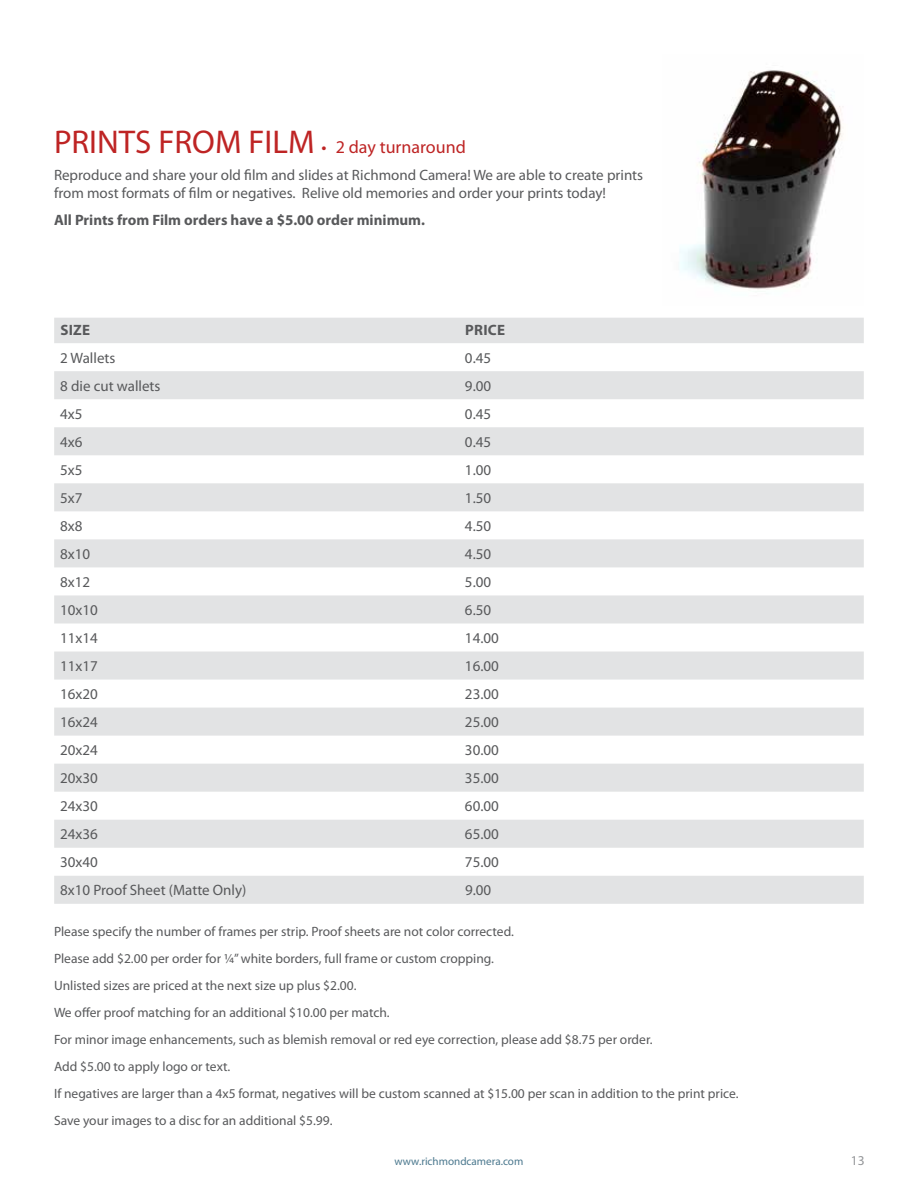
<style>
.page{position:relative;width:918px;height:1188px;background:#fff}
.page>*{position:absolute;margin:0;border:0;box-sizing:border-box;transform-origin:0 0}
.t1{font:33px "Myriad Pro";color:#be2424}
.t2{font:18px "Myriad Pro";color:#be2424}
.t3{font:15px/18px "Myriad Pro";color:#58595b}
.t4{font:700 15px "Myriad Pro";color:#58595b}
.t5{font:13.5px/27px "Myriad Pro";color:#58595b}
.t6{font:13.5px "Myriad Pro";color:#939598}
.t7{font:11.1px "Myriad Pro";color:#4b788e}
.s1{font-size:33px}
</style>
<div class="page">
<svg style="left:54px;top:318px;width:810px;height:586px;fill:#e2e3e4"></svg>
<img style="left:679px;top:70px;width:164px;height:220px">
<h1 class="t1" style="left:54px;top:122px;width:17px">PRINTS</h1>
<h2 class="t2" style="left:158px;top:136px;width:309px"><span class="s1">FROM FILM</span> • 2 day turnaround</h2>
<p class="t3" style="left:54px;top:166px;width:591px">Reproduce and share your old film and slides at Richmond Camera! We are able to create prints from most formats of film or negatives. Relive old memories and order your prints today!</p>
<p class="t4" style="left:54px;top:210px;width:373px">All Prints from Film orders have a $5.00 order minimum.</p>
<p class="t4" style="left:60px;top:320px;width:30px">SIZE</p>
<p class="t4" style="left:465px;top:320px;width:42px">price</p>
<p class="t3" style="left:60px;top:349px;width:57px">2 Wallets</p>
<p class="t3" style="left:465px;top:349px;width:28px">0.45</p>
<p class="t3" style="left:60px;top:377px;width:102px">8 die cut wallets</p>
<p class="t3" style="left:465px;top:377px;width:28px">9.00</p>
<p class="t3" style="left:60px;top:405px;width:24px">4x5</p>
<p class="t3" style="left:465px;top:405px;width:28px">0.45</p>
<p class="t3" style="left:60px;top:433px;width:24px">4x6</p>
<p class="t3" style="left:465px;top:433px;width:28px">0.45</p>
<p class="t3" style="left:60px;top:461px;width:24px">5x5</p>
<p class="t3" style="left:465px;top:461px;width:28px">1.00</p>
<p class="t3" style="left:60px;top:489px;width:24px">5x7</p>
<p class="t3" style="left:465px;top:489px;width:28px">1.50</p>
<p class="t3" style="left:60px;top:517px;width:24px">8x8</p>
<p class="t3" style="left:465px;top:517px;width:28px">4.50</p>
<p class="t3" style="left:60px;top:545px;width:32px">8x10</p>
<p class="t3" style="left:465px;top:545px;width:28px">4.50</p>
<p class="t3" style="left:60px;top:573px;width:32px">8x12</p>
<p class="t3" style="left:465px;top:573px;width:28px">5.00</p>
<p class="t3" style="left:60px;top:601px;width:39px">10x10</p>
<p class="t3" style="left:465px;top:601px;width:28px">6.50</p>
<p class="t3" style="left:60px;top:629px;width:39px">11x14</p>
<p class="t3" style="left:465px;top:629px;width:35px">14.00</p>
<p class="t3" style="left:60px;top:657px;width:39px">11x17</p>
<p class="t3" style="left:465px;top:657px;width:35px">16.00</p>
<p class="t3" style="left:60px;top:685px;width:39px">16x20</p>
<p class="t3" style="left:465px;top:685px;width:35px">23.00</p>
<p class="t3" style="left:60px;top:713px;width:39px">16x24</p>
<p class="t3" style="left:465px;top:713px;width:35px">25.00</p>
<p class="t3" style="left:60px;top:741px;width:39px">20x24</p>
<p class="t3" style="left:465px;top:741px;width:35px">30.00</p>
<p class="t3" style="left:60px;top:769px;width:39px">20x30</p>
<p class="t3" style="left:465px;top:769px;width:35px">35.00</p>
<p class="t3" style="left:60px;top:797px;width:39px">24x30</p>
<p class="t3" style="left:465px;top:797px;width:35px">60.00</p>
<p class="t3" style="left:60px;top:825px;width:39px">24x36</p>
<p class="t3" style="left:465px;top:825px;width:35px">65.00</p>
<p class="t3" style="left:60px;top:853px;width:39px">30x40</p>
<p class="t3" style="left:465px;top:853px;width:35px">75.00</p>
<p class="t3" style="left:60px;top:881px;width:188px">8x10 Proof Sheet (Matte Only)</p>
<p class="t3" style="left:465px;top:881px;width:28px">9.00</p>
<p class="t5" style="left:54px;top:918px;width:686px">Please specify the number of frames per strip. Proof sheets are not color corrected.<br>Please add $2.00 per order for ¼”white borders, full frame or custom cropping.<br>Unlisted sizes are priced at the next size up plus $2.00.<br>We offer proof matching for an additional $10.00 per match.<br>For minor image enhancements, such as blemish removal or red eye correction, please add $8.75 per order.<br>Add $5.00 to apply logo or text.<br>If negatives are larger than a 4x5 format, negatives will be custom scanned at $15.00 per scan in addition to the print price.<br>Save your images to a disc for an additional $5.99.</p>
<p class="t7" style="left:395px;top:1155px;width:130px">www.richmondcamera.com</p>
<p class="t6" style="left:851px;top:1152px;width:15px">13</p>
</div>
